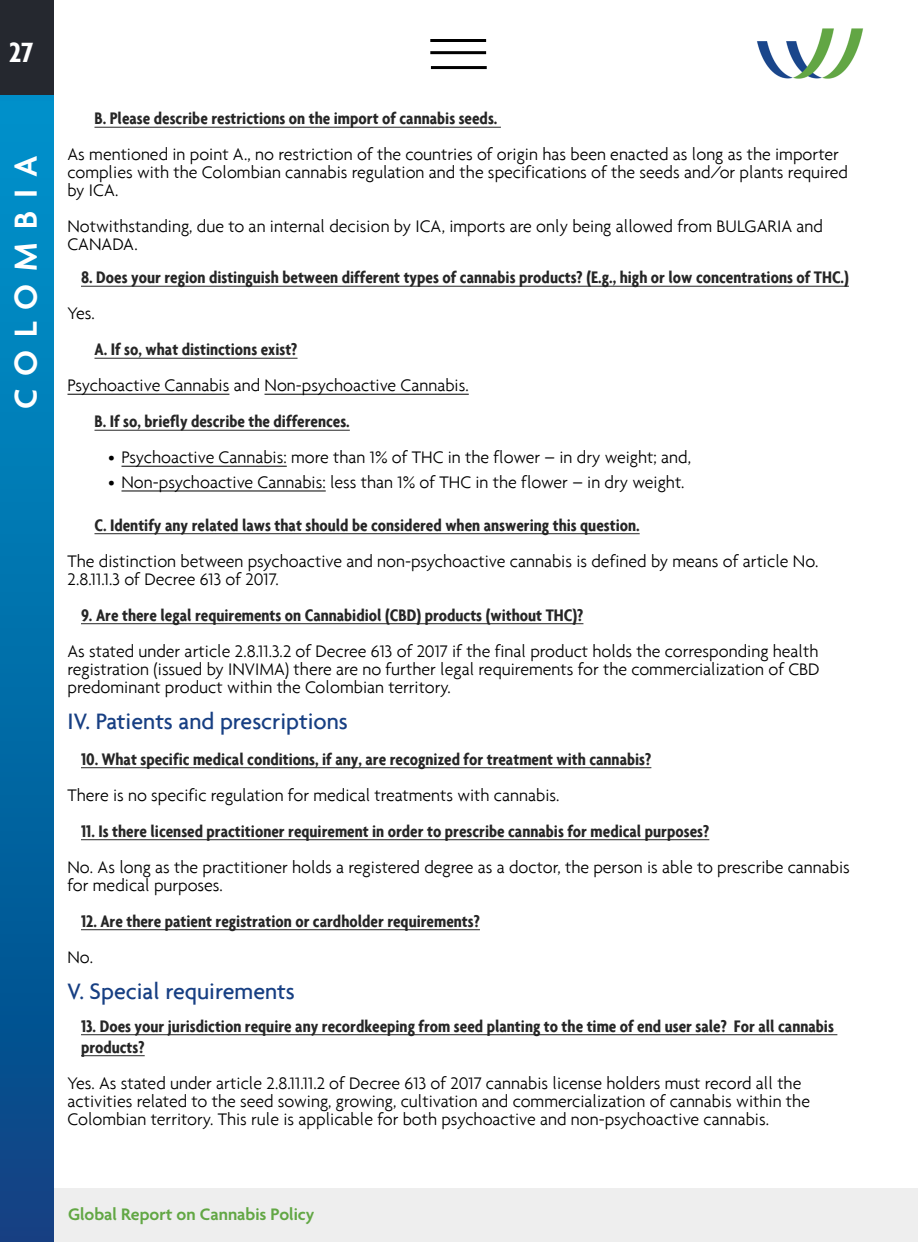
<style>
.page{position:relative;width:918px;height:1242px;background:#fff}
.page>*{position:absolute;margin:0;border:0;box-sizing:border-box;transform-origin:0 0}
.t1{font:600 34.5px "Agenda";letter-spacing:.37em;color:#fff}
.t2{font:700 condensed 30px "Agenda";color:#fff}
.t3{font:500 24px "Agenda";color:#173f83}
.t4{font:300 18px/18px "Agenda";color:#000}
.t5{font:700 condensed 18px/21px "Agenda";color:#262626}
.t6{font:600 18px "Agenda";color:#62a744}
</style>
<div class="page">
<div style="left:54px;top:1188px;width:864px;height:54px;background:#eee"></div>
<img style="left:757px;top:28px;width:106px;height:51px">
<div style="left:0;top:0;width:54px;height:94px;background:#25282f"></div>
<hr style="left:430px;top:39px;width:56px;height:3px;background:#000">
<hr style="left:430px;top:51px;width:56px;height:3px;background:#000">
<hr style="left:431px;top:66px;width:56px;height:3px;background:#000">
<hr style="left:94px;top:127px;width:407px;height:1px;background:#262626">
<hr style="left:81px;top:286px;width:768px;height:1px;background:#262626">
<hr style="left:94px;top:358px;width:204px;height:1px;background:#262626">
<hr style="left:68px;top:394px;width:161px;height:1px;background:#000">
<hr style="left:265px;top:394px;width:204px;height:1px;background:#000">
<hr style="left:94px;top:430px;width:256px;height:1px;background:#262626">
<hr style="left:122px;top:466px;width:165px;height:1px;background:#000">
<hr style="left:122px;top:491px;width:204px;height:1px;background:#000">
<hr style="left:94px;top:533px;width:546px;height:1px;background:#262626">
<hr style="left:81px;top:623px;width:502px;height:1px;background:#262626">
<hr style="left:81px;top:767px;width:570px;height:1px;background:#262626">
<hr style="left:81px;top:839px;width:628px;height:1px;background:#262626">
<hr style="left:81px;top:929px;width:399px;height:1px;background:#262626">
<hr style="left:81px;top:1034px;width:756px;height:1px;background:#262626">
<hr style="left:81px;top:1055px;width:64px;height:1px;background:#262626">
<div style="left:0;top:101px;width:54px;height:1141px;background:linear-gradient(to bottom,#0096ce,#094383)"></div>
<h2 class="t2" style="left:9px;top:34px;width:26px">27</h2>
<h1 class="t1" style="left:7px;top:409px;width:255px;rotate:-90deg">COLOMBIA</h1>
<p class="t5" style="left:94px;top:108px;width:404px">B. Please describe restrictions on the import of cannabis seeds.</p>
<p class="t4" style="left:68px;top:145px;width:782px">As mentioned in point A., no restriction of the countries of origin has been enacted as long as the importer complies with the Colombian cannabis regulation and the specifications of the seeds and/or plants required by ICA.</p>
<p class="t4" style="left:68px;top:217px;width:757px">Notwithstanding, due to an internal decision by ICA, imports are only being allowed from BULGARIA and<br>CANADA.</p>
<p class="t5" style="left:81px;top:267px;width:769px">8. Does your region distinguish between different types of cannabis products? (E.g., high or low concentrations of THC.)</p>
<p class="t4" style="left:68px;top:304px;width:29px">Yes.</p>
<p class="t5" style="left:94px;top:339px;width:205px">A. If so, what distinctions exist?</p>
<p class="t4" style="left:68px;top:376px;width:403px">Psychoactive Cannabis and Non-psychoactive Cannabis.</p>
<p class="t5" style="left:94px;top:411px;width:257px">B. If so, briefly describe the differences.</p>
<p class="t4" style="left:108px;top:448px;width:585px">• Psychoactive Cannabis: more than 1% of THC in the flower – in dry weight; and,</p>
<p class="t4" style="left:108px;top:473px;width:578px">• Non-psychoactive Cannabis: less than 1% of THC in the flower – in dry weight.</p>
<p class="t5" style="left:94px;top:514px;width:547px">C. Identify any related laws that should be considered when answering this question.</p>
<p class="t4" style="left:68px;top:552px;width:753px">The distinction between psychoactive and non-psychoactive cannabis is defined by means of article No.<br>2.8.11.1.3 of Decree 613 of 2017.</p>
<p class="t5" style="left:81px;top:604px;width:504px">9. Are there legal requirements on Cannabidiol (CBD) products (without THC)?</p>
<p class="t4" style="left:68px;top:642px;width:754px;text-align:justify">As stated under article 2.8.11.3.2 of Decree 613 of 2017 if the final product holds the corresponding health registration (issued by INVIMA) there are no further legal requirements for the commercialization of CBD predominant product within the Colombian territory.</p>
<h3 class="t3" style="left:68px;top:707px;width:282px">IV. Patients and prescriptions</h3>
<p class="t5" style="left:81px;top:748px;width:572px">10. What specific medical conditions, if any, are recognized for treatment with cannabis?</p>
<p class="t4" style="left:68px;top:786px;width:494px">There is no specific regulation for medical treatments with cannabis.</p>
<p class="t5" style="left:81px;top:820px;width:630px">11. Is there licensed practitioner requirement in order to prescribe cannabis for medical purposes?</p>
<p class="t4" style="left:68px;top:858px;width:784px">No. As long as the practitioner holds a registered degree as a doctor, the person is able to prescribe cannabis for medical purposes.</p>
<p class="t5" style="left:81px;top:910px;width:400px">12. Are there patient registration or cardholder requirements?</p>
<p class="t4" style="left:68px;top:948px;width:27px">No.</p>
<h3 class="t3" style="left:68px;top:977px;width:229px">V. Special requirements</h3>
<p class="t5" style="left:81px;top:1015px;width:754px">13. Does your jurisdiction require any recordkeeping from seed planting to the time of end user sale? For all cannabis products?</p>
<p class="t4" style="left:68px;top:1074px;width:744px">Yes. As stated under article 2.8.11.11.2 of Decree 613 of 2017 cannabis license holders must record all the activities related to the seed sowing, growing, cultivation and commercialization of cannabis within the<br>Colombian territory. This rule is applicable for both psychoactive and non-psychoactive cannabis.</p>
<p class="t6" style="left:68px;top:1204px;width:248px">Global Report on Cannabis Policy</p>
</div>
